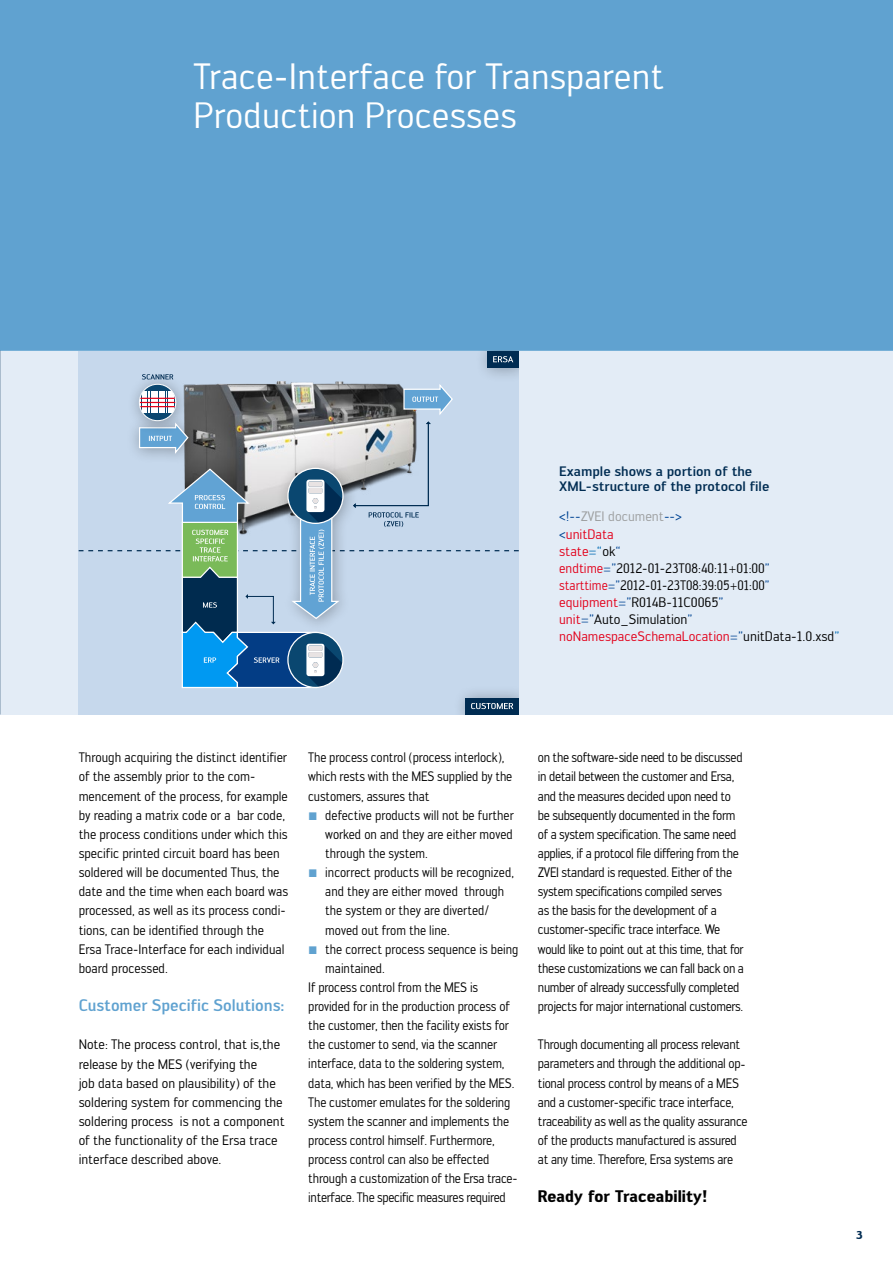
<style>
.page{position:relative;width:893px;height:1263px;background:#fff}
.page>*{position:absolute;margin:0;border:0;box-sizing:border-box;transform-origin:0 0}
.t1{font:36px/38.2px "Engel";letter-spacing:.005em;color:#fff}
.t2{font:500 16.5px "Engel";color:#60a2d0;scale:.95 1}
.t3{font:700 16.5px "Engel";color:#000;scale:.92 1}
.t4{font:13.5px/19.2px "Engel";letter-spacing:-.01em;color:#000;scale:.92 1}
.t5{font:13.5px/17px "Engel";letter-spacing:-.01em;color:#000}
.t6{font:13.5px/19.2px "Engel";letter-spacing:-.01em;color:#000;scale:.95 1}
.t7{font:500 13.5px/14.9px "Engel";color:#002c52}
.t8{font:700 11.25px "Engel";color:#002c52}
.s1{font-family:"Calibri";color:#004494}
.s2{color:#004494}
.s3{color:#9c9e9f}
.s4{color:#e2001a}
.s5{color:#006ab3}
.s6{font-family:"Arial";font-size:16.5px;color:#60a2d0}
</style>
<div class="page">
<div style="left:0;top:0;width:893px;height:351px;background:#60a2d0"></div>
<div style="left:0;top:351px;width:893px;height:363px;background:#e3ecf6"></div>
<div style="left:79px;top:351px;width:440px;height:200px;background:#c6d8ec"></div>
<div style="left:475px;top:351px;width:44px;height:32px;background:#000;opacity:.3"></div>
<div style="left:488px;top:351px;width:31px;height:17px;background:#002c52"></div>
<svg style="left:493px;top:356px;width:20px;height:6px"></svg>
<div style="left:79px;top:550px;width:440px;height:164px;background:#c6d8ec"></div>
<div style="left:453px;top:685px;width:66px;height:29px;background:#000;opacity:.3"></div>
<div style="left:465px;top:698px;width:54px;height:16px;background:#002c52"></div>
<svg style="left:471px;top:703px;width:42px;height:6px"></svg>
<svg style="left:79px;top:374px;width:440px;height:315px"></svg>
<h1 class="t1" style="left:193px;top:58px;width:472px">Trace-Interface for Transparent<br>Production Processes</h1>
<p class="t7" style="left:559px;top:463px;width:212px">Example shows a portion of the<br>XML-structure of the protocol file</p>
<p class="t5" style="left:559px;top:508px;width:282px"><span class="s1">&lt;</span><span class="s2">!--</span><span class="s3">ZVEI document</span><span class="s2">--</span><span class="s1">&gt;<br>&lt;</span><span class="s4">unitData<br>state</span><span class="s5">=“</span>ok<span class="s2">“<br></span><span class="s4">endtime</span><span class="s2">=”</span>2012-01-23T08:40:11+01:00<span class="s2">” </span><span class="s4">starttime</span><span class="s2">=”</span>2012-01-23T08:39:05+01:00<span class="s2">” </span><span class="s4">equipment</span><span class="s2">=”</span>R014B-11C0065<span class="s2">” </span><span class="s4">unit</span><span class="s2">=”</span>Auto_Simulation<span class="s2">” </span><span class="s4">noNamespaceSchemaLocation</span><span class="s2">=”</span>unitData-1.0.xsd<span class="s5">”</span></p>
<p class="t6" style="left:79px;top:748px;width:222px">Through acquiring the distinct identifier of the assembly prior to the com&shy;mencement of the process, for example by reading a matrix code or a bar code, the process conditions under which this specific printed circuit board has been soldered will be documented Thus, the date and the time when each board was processed, as well as its process condi&shy;tions, can be identified through the Ersa Trace-Interface for each individual board processed.</p>
<p class="t2" style="left:79px;top:996px;width:218px">Customer Specific Solutions:</p>
<p class="t5" style="left:79px;top:1035px;width:208px;line-height:19.2px">Note: The process control, that is,the release by the MES (verifying the<br>job data based on plausibility) of the soldering system for commencing the soldering process is not a component of the functionality of the Ersa trace interface described above.</p>
<p class="t4" style="left:308px;top:748px;width:223px">The process control (process interlock), which rests with the MES supplied by the customers, assures that</p>
<p class="t4" style="left:325px;top:805px;width:206px;text-align:justify;text-indent:-17px"><span class="s6">■</span> defective products will not be further worked on and they are either moved through the system.</p>
<p class="t4" style="left:325px;top:863px;width:207px;text-indent:-17px"><span class="s6">■</span> incorrect products will be recognized, and they are either moved through the system or they are diverted/ moved out from the line.</p>
<p class="t4" style="left:308px;top:939px;width:230px"><span class="s6">■</span> the correct process sequence is being</p>
<p class="t4" style="left:325px;top:958px;width:66px">maintained.</p>
<p class="t4" style="left:308px;top:978px;width:186px">If process control from the MES is</p>
<p class="t4" style="left:308px;top:997px;width:221px">provided for in the production process of</p>
<p class="t4" style="left:308px;top:1016px;width:219px">the customer, then the facility exists for</p>
<p class="t4" style="left:308px;top:1035px;width:207px">the customer to send, via the scanner</p>
<p class="t4" style="left:308px;top:1054px;width:215px">interface, data to the soldering system,</p>
<p class="t4" style="left:308px;top:1073px;width:226px">data, which has been verified by the MES.</p>
<p class="t4" style="left:308px;top:1092px;width:221px">The customer emulates for the soldering</p>
<p class="t4" style="left:308px;top:1111px;width:220px">system the scanner and implements the</p>
<p class="t4" style="left:308px;top:1131px;width:204px">process control himself. Furthermore,</p>
<p class="t4" style="left:308px;top:1150px;width:198px">process control can also be effected</p>
<p class="t4" style="left:308px;top:1169px;width:229px">through a customization of the Ersa trace-</p>
<p class="t4" style="left:308px;top:1188px;width:216px">interface. The specific measures required</p>
<p class="t4" style="left:538px;top:748px;width:225px">on the software-side need to be discussed in detail between the customer and Ersa, and the measures decided upon need to be subsequently documented in the form of a system specification. The same need applies, if a protocol file differing from the ZVEI standard is requested. Either of the system specifications compiled serves<br>as the basis for the development of a customer-specific trace interface. We would like to point out at this time, that for these customizations we can fall back on a number of already successfully completed projects for major international customers.</p>
<p class="t4" style="left:538px;top:1035px;width:230px">Through documenting all process relevant parameters and through the additional op&shy;tional process control by means of a MES and a customer-specific trace interface, traceability as well as the quality assurance of the products manufactured is assured at any time. Therefore, Ersa systems are</p>
<p class="t3" style="left:538px;top:1187px;width:186px">Ready for Traceability!</p>
<p class="t8" style="left:856px;top:1228px;width:8px">3</p>
</div>
